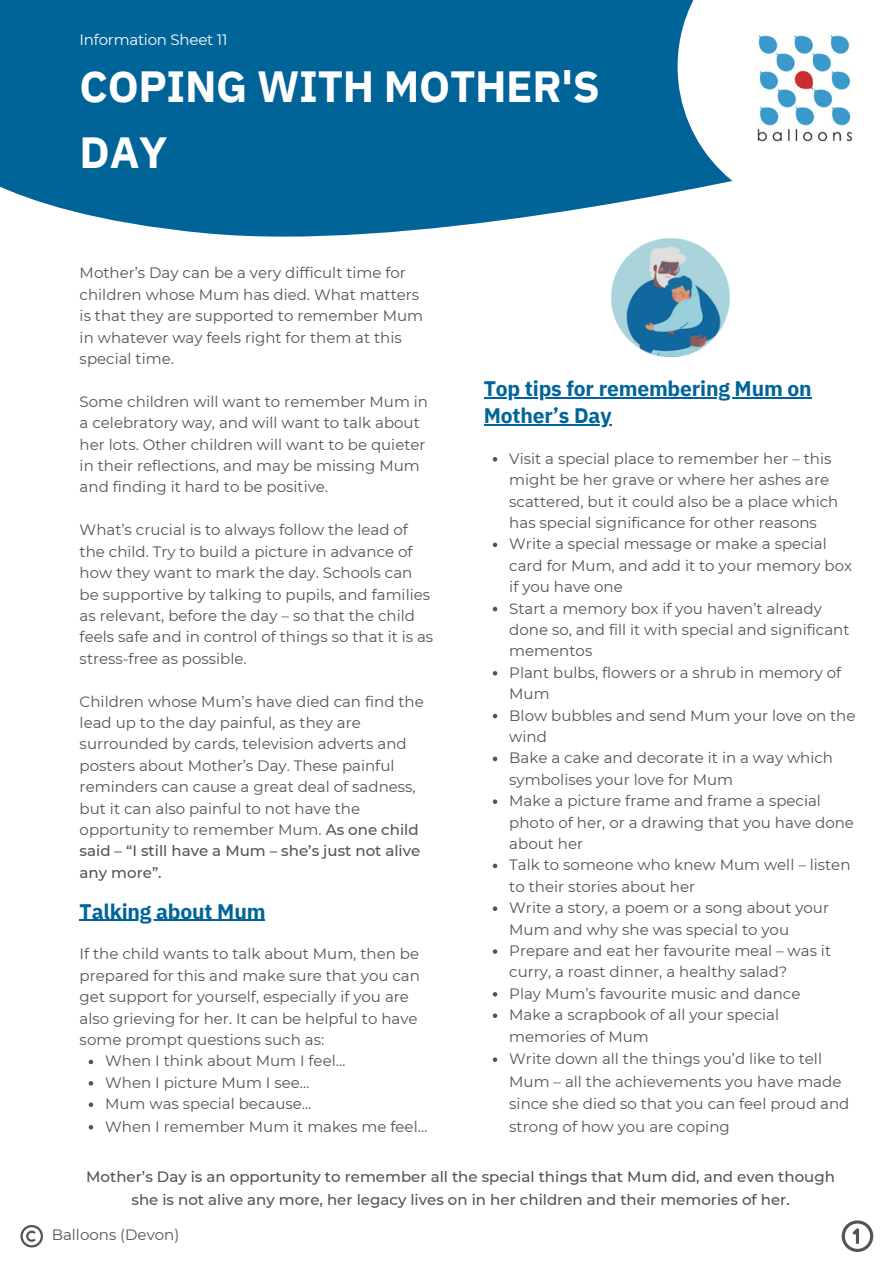
<style>
.page{position:relative;width:894px;height:1264px;background:#fff}
.page>*{position:absolute;margin:0;border:0;box-sizing:border-box;transform-origin:0 0}
.t1{font:700 43.5px/66.4px "IBM Plex Sans";letter-spacing:-.01em;color:#fff}
.t2{font:700 21px/27px "IBM Plex Sans";letter-spacing:-.01em;color:#006499}
.t3{font:15px/21.6px "Montserrat";color:#545453}
.t4{font:500 15px/22.5px "Montserrat";color:#545453;text-align:center}
.t5{font:15px "Montserrat";letter-spacing:-.015em;color:#fff}
.s1{font-weight:500}
</style>
<div class="page">
<svg style="left:0;top:0;width:677px;height:237px;background:#116ea0"></svg>
<svg style="left:677px;top:0;width:56px;height:192px"></svg>
<img style="left:757px;top:35px;width:96px;height:107px">
<svg style="left:20px;top:1225px;width:23px;height:22px"></svg>
<svg style="left:841px;top:1220px;width:32px;height:31px"></svg>
<img style="left:611px;top:238px;width:118px;height:118px">
<svg style="left:492px;top:457px;width:5px;height:4px"></svg>
<svg style="left:492px;top:542px;width:5px;height:5px"></svg>
<svg style="left:492px;top:607px;width:5px;height:4px"></svg>
<svg style="left:492px;top:671px;width:5px;height:4px"></svg>
<svg style="left:492px;top:713px;width:5px;height:5px"></svg>
<svg style="left:492px;top:756px;width:5px;height:5px"></svg>
<svg style="left:492px;top:799px;width:5px;height:5px"></svg>
<svg style="left:492px;top:863px;width:5px;height:5px"></svg>
<svg style="left:492px;top:906px;width:5px;height:5px"></svg>
<svg style="left:492px;top:949px;width:5px;height:4px"></svg>
<svg style="left:492px;top:992px;width:5px;height:4px"></svg>
<svg style="left:492px;top:1013px;width:5px;height:5px"></svg>
<svg style="left:492px;top:1057px;width:5px;height:4px"></svg>
<hr style="left:483px;top:397px;width:328px;height:1px;background:#006499">
<hr style="left:483px;top:424px;width:128px;height:1px;background:#006499">
<svg style="left:89px;top:1059px;width:4px;height:5px"></svg>
<svg style="left:89px;top:1081px;width:4px;height:4px"></svg>
<svg style="left:89px;top:1102px;width:4px;height:4px"></svg>
<svg style="left:89px;top:1125px;width:4px;height:4px"></svg>
<hr style="left:80px;top:919px;width:185px;height:1px;background:#006499">
<p class="t5" style="left:80px;top:31px;width:149px">Information Sheet 11</p>
<h1 class="t1" style="left:80px;top:52px;width:521px">COPING WITH MOTHER'S<br>DAY</h1>
<p class="t3" style="left:80px;top:262px;width:345px">Mother’s Day can be a very difficult time for children whose Mum has died. What matters is that they are supported to remember Mum in whatever way feels right for them at this special time.</p>
<p class="t3" style="left:80px;top:391px;width:350px">Some children will want to remember Mum in a celebratory way, and will want to talk about her lots. Other children will want to be quieter in their reflections, and may be missing Mum and finding it hard to be positive.</p>
<p class="t3" style="left:80px;top:519px;width:355px">What’s crucial is to always follow the lead of the child. Try to build a picture in advance of how they want to mark the day. Schools can be supportive by talking to pupils, and families as relevant, before the day – so that the child feels safe and in control of things so that it is as stress-free as possible.</p>
<p class="t3" style="left:80px;top:690px;width:345px">Children whose Mum’s have died can find the lead up to the day painful, as they are surrounded by cards, television adverts and posters about Mother’s Day. These painful reminders can cause a great deal of sadness, but it can also painful to not have the opportunity to remember Mum. <span class="s1">As one child said – “I still have a Mum – she’s just not alive any more”.</span></p>
<h2 class="t2" style="left:80px;top:897px;width:187px">Talking about Mum</h2>
<p class="t3" style="left:80px;top:943px;width:342px">If the child wants to talk about Mum, then be prepared for this and make sure that you can get support for yourself, especially if you are also grieving for her. It can be helpful to have some prompt questions such as:</p>
<p class="t3" style="left:105px;top:1050px;width:323px">When I think about Mum I feel…<br>When I picture Mum I see…<br>Mum was special because…<br>When I remember Mum it makes me feel…</p>
<h2 class="t2" style="left:483px;top:374px;width:329px">Top tips for remembering Mum on<br>Mother’s Day</h2>
<p class="t3" style="left:509px;top:447px;width:347px">Visit a special place to remember her – this might be her grave or where her ashes are scattered, but it could also be a place which has special significance for other reasons Write a special message or make a special card for Mum, and add it to your memory box if you have one<br>Start a memory box if you haven’t already done so, and fill it with special and significant mementos<br>Plant bulbs, flowers or a shrub in memory of Mum<br>Blow bubbles and send Mum your love on the wind<br>Bake a cake and decorate it in a way which symbolises your love for Mum<br>Make a picture frame and frame a special photo of her, or a drawing that you have done about her<br>Talk to someone who knew Mum well – listen to their stories about her<br>Write a story, a poem or a song about your Mum and why she was special to you<br>Prepare and eat her favourite meal – was it curry, a roast dinner, a healthy salad?<br>Play Mum’s favourite music and dance<br>Make a scrapbook of all your special memories of Mum<br>Write down all the things you’d like to tell Mum – all the achievements you have made since she died so that you can feel proud and strong of how you are coping</p>
<p class="t4" style="left:86px;top:1165px;width:750px">Mother’s Day is an opportunity to remember all the special things that Mum did, and even though she is not alive any more, her legacy lives on in her children and their memories of her.</p>
<p class="t3" style="left:52px;top:1223px;width:129px">Balloons (Devon)</p>
</div>
